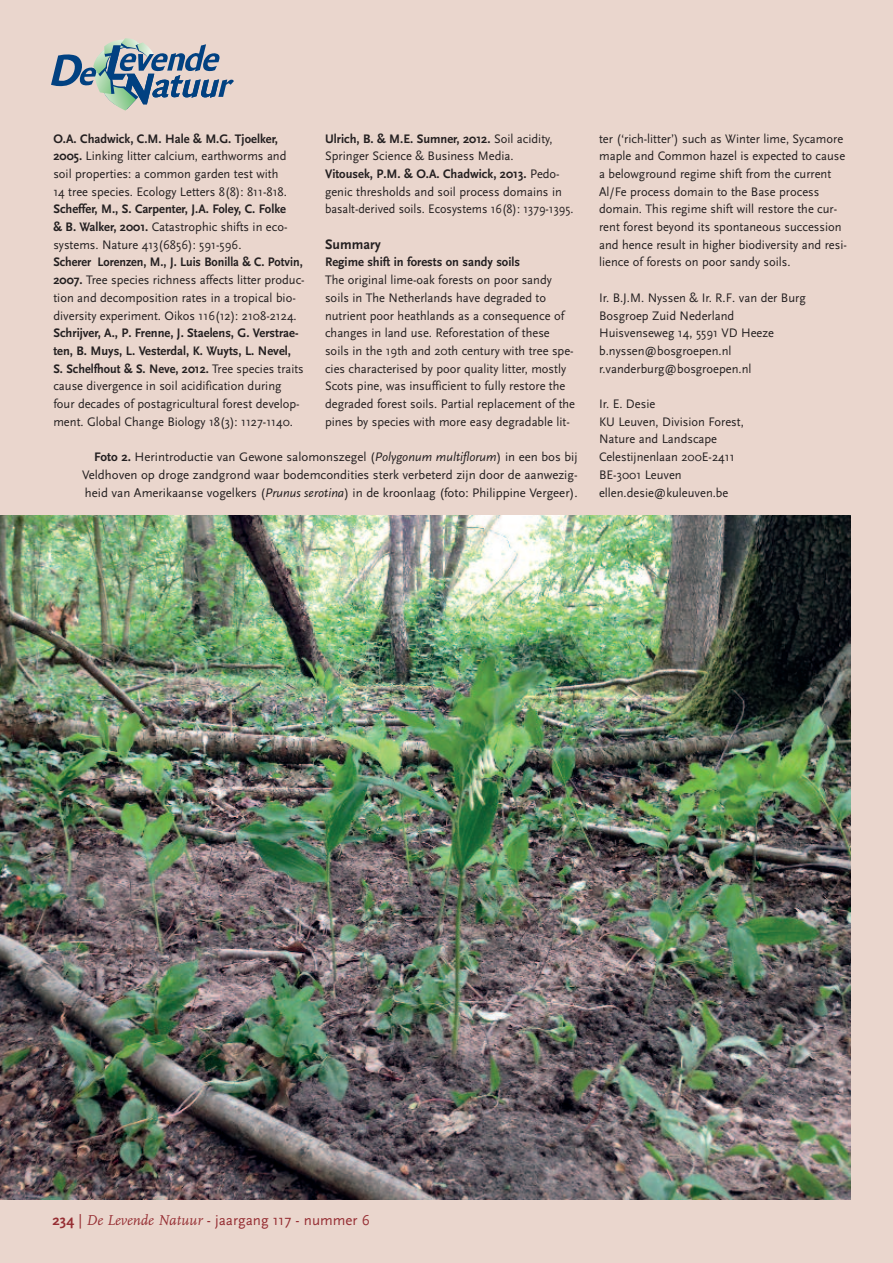
<style>
.page{position:relative;width:893px;height:1263px;background:#ead6cd}
.page>*{position:absolute;margin:0;border:0;box-sizing:border-box;transform-origin:0 0}
.t1{font:15px "Scala Sans";color:#962e33}
.t2{font:700 14.4px "Scala Sans";color:#231f20}
.t3{font:12.9px/17.7px "Scala Sans";color:#231f20}
.t4{font:12.9px/17.7px "Scala Sans";color:#231f20;scale:.95 1}
.t5{font:700 12.9px/17.7px "Scala Sans";color:#231f20;text-align:justify}
.s1{font-weight:700}
.s2{font-weight:400}
.s3{font-style:italic}
.s4{font-family:"FF Scala";font-style:italic}
</style>
<div class="page">
<svg style="left:51px;top:38px;width:183px;height:73px"></svg>
<img style="left:0;top:516px;width:850px;height:683px">
<p class="t3" style="left:53px;top:129px;width:235px"><span class="s1">O.A. Chadwick, C.M. Hale &amp; M.G. Tjoelker, 2005.</span> Linking litter calcium, earthworms and soil properties: a common garden test with 14 tree species. Ecology Letters 8(8): 811-818.</p>
<p class="t5" style="left:53px;top:200px;width:236px">Scheffer, M., S. Carpenter, J.A. Foley, C. Folke &amp; B. Walker, 2001. <span class="s2">Catastrophic shifts in eco&shy;systems. Nature 413(6856): 591-596.</span></p>
<p class="t3" style="left:53px;top:253px;width:253px"><span class="s1">Scherer Lorenzen, M., J. Luis Bonilla &amp; C. Potvin, 2007.</span> Tree species richness affects litter produc&shy;tion and decomposition rates in a tropical bio&shy;diversity experiment. Oikos 116(12): 2108-2124.</p>
<p class="t4" style="left:53px;top:324px;width:265px"><span class="s1">Schrijver, A., P. Frenne, J. Staelens, G. Verstrae&shy;ten, B. Muys, L. Vesterdal, K. Wuyts, L. Nevel, S. Schelfhout &amp; S. Neve, 2012.</span> Tree species traits cause divergence in soil acidification during four decades of postagricultural forest develop&shy;ment. Global Change Biology 18(3): 1127-1140.</p>
<p class="t3" style="left:325px;top:129px;width:250px"><span class="s1">Ulrich, B. &amp; M.E. Sumner, 2012.</span> Soil acidity, Springer Science &amp; Business Media.<br><span class="s1">Vitousek, P.M. &amp; O.A. Chadwick, 2013.</span> Pedo&shy;genic thresholds and soil process domains in basalt-derived soils. Ecosystems 16(8): 1379-1395.</p>
<p class="t2" style="left:325px;top:235px;width:57px">Summary</p>
<p class="t5" style="left:325px;top:253px;width:197px">Regime shift in forests on sandy soils</p>
<p class="t3" style="left:325px;top:271px;width:252px">The original lime-oak forests on poor sandy soils in The Netherlands have degraded to nutrient poor heathlands as a consequence of changes in land use. Reforestation of these soils in the 19th and 20th century with tree spe&shy;cies characterised by poor quality litter, mostly Scots pine, was insufficient to fully restore the degraded forest soils. Partial replacement of the pines by species with more easy degradable lit-</p>
<p class="t3" style="left:82px;top:448px;width:497px;text-align:justify;text-indent:12px"><span class="s1">Foto 2.</span> Herintroductie van Gewone salomonszegel (<span class="s3">Polygonum multiflorum</span>) in een bos bij Veldhoven op droge zandgrond waar bodemcondities sterk verbeterd zijn door de aanwezig&shy;heid van Amerikaanse vogelkers (<span class="s3">Prunus serotina</span>) in de kroonlaag (foto: Philippine Vergeer).</p>
<p class="t3" style="left:599px;top:129px;width:249px">ter (‘rich-litter’) such as Winter lime, Sycamore maple and Common hazel is expected to cause a belowground regime shift from the current Al/Fe process domain to the Base process domain. This regime shift will restore the cur&shy;rent forest beyond its spontaneous succession and hence result in higher biodiversity and resi&shy;lience of forests on poor sandy soils.</p>
<p class="t3" style="left:599px;top:288px;width:208px">Ir. B.J.M. Nyssen &amp; Ir. R.F. van der Burg<br>Bosgroep Zuid Nederland<br>Huisvenseweg 14, 5591 VD Heeze b.nyssen@bosgroepen.nl r.vanderburg@bosgroepen.nl</p>
<p class="t3" style="left:599px;top:395px;width:146px">Ir. E. Desie<br>KU Leuven, Division Forest,<br>Nature and Landscape<br>Celestijnenlaan 200E-2411<br>BE-3001 Leuven ellen.desie@kuleuven.be</p>
<p class="t1" style="left:53px;top:1211px;width:319px"><span class="s1">234</span> | <span class="s4">De Levende Natuur</span> - jaargang 117 - nummer 6</p>
</div>
